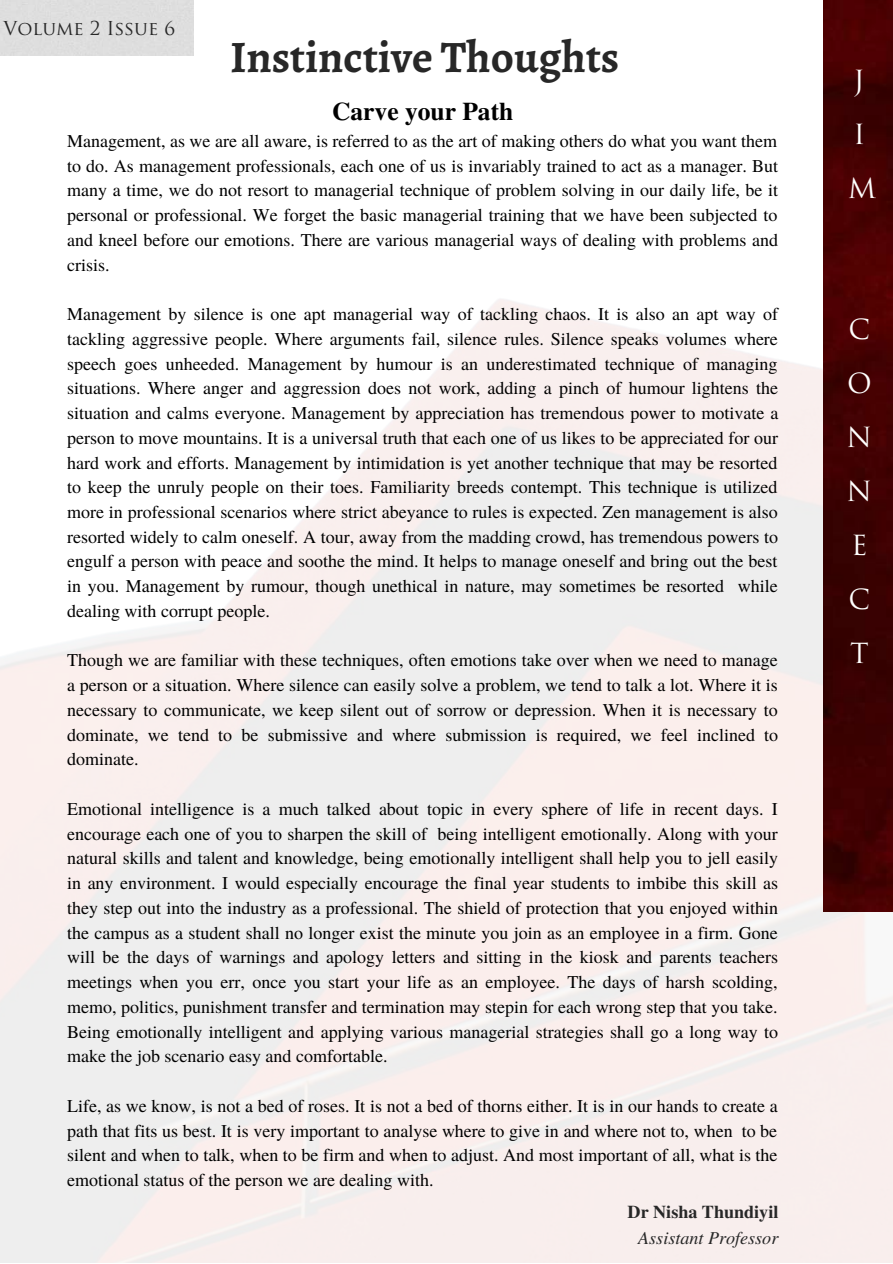
<style>
.page{position:relative;width:893px;height:1264px;background:#fff}
.page>*{position:absolute;margin:0;border:0;box-sizing:border-box;transform-origin:0 0}
.t1{font:700 45px "Alegreya";color:#272727}
.t2{font:27px/54px "Trajan Pro";color:#fffffe}
.t3{font:700 25.5px "Te X Gyre Termes";color:#000}
.t4{font:18.75px "Trajan Pro";color:#272727}
.t5{font:18px/24.8px "Te X Gyre Termes";color:#000;text-align:justify}
.t6{font:italic 18px "Te X Gyre Termes";color:#272727}
.t7{font:700 18px "Te X Gyre Termes";color:#272727}
</style>
<div class="page">
<img style="left:0;top:299px;width:892px;height:963px">
<img style="left:823px;top:0;width:69px;height:911px">
<p class="t4" style="left:3px;top:21px;width:173px">Volume 2 Issue 6</p>
<h1 class="t1" style="left:230px;top:27px;width:391px">Instinctive Thoughts</h1>
<h3 class="t3" style="left:332px;top:91px;width:183px">Carve your Path</h3>
<p class="t5" style="left:67px;top:127px;width:712px">Management, as we are all aware, is referred to as the art of making others do what you want them to do. As management professionals, each one of us is invariably trained to act as a manager. But many a time, we do not resort to managerial technique of problem solving in our daily life, be it personal or professional. We forget the basic managerial training that we have been subjected to and kneel before our emotions. There are various managerial ways of dealing with problems and crisis.</p>
<p class="t5" style="left:67px;top:301px;width:712px">Management by silence is one apt managerial way of tackling chaos. It is also an apt way of tackling aggressive people. Where arguments fail, silence rules. Silence speaks volumes where speech goes unheeded. Management by humour is an underestimated technique of managing situations. Where anger and aggression does not work, adding a pinch of humour lightens the situation and calms everyone. Management by appreciation has tremendous power to motivate a person to move mountains. It is a universal truth that each one of us likes to be appreciated for our hard work and efforts. Management by intimidation is yet another technique that may be resorted to keep the unruly people on their toes. Familiarity breeds contempt. This technique is utilized more in professional scenarios where strict abeyance to rules is expected. Zen management is also resorted widely to calm oneself. A tour, away from the madding crowd, has tremendous powers to engulf a person with peace and soothe the mind. It helps to manage oneself and bring out the best in you. Management by rumour, though unethical in nature, may sometimes be resorted while dealing with corrupt people.</p>
<p class="t5" style="left:67px;top:647px;width:712px">Though we are familiar with these techniques, often emotions take over when we need to manage a person or a situation. Where silence can easily solve a problem, we tend to talk a lot. Where it is necessary to communicate, we keep silent out of sorrow or depression. When it is necessary to dominate, we tend to be submissive and where submission is required, we feel inclined to dominate.</p>
<p class="t5" style="left:67px;top:795px;width:712px">Emotional intelligence is a much talked about topic in every sphere of life in recent days. I encourage each one of you to sharpen the skill of being intelligent emotionally. Along with your natural skills and talent and knowledge, being emotionally intelligent shall help you to jell easily in any environment. I would especially encourage the final year students to imbibe this skill as they step out into the industry as a professional. The shield of protection that you enjoyed within the campus as a student shall no longer exist the minute you join as an employee in a firm. Gone will be the days of warnings and apology letters and sitting in the kiosk and parents teachers meetings when you err, once you start your life as an employee. The days of harsh scolding, memo, politics, punishment transfer and termination may stepin for each wrong step that you take.<br>Being emotionally intelligent and applying various managerial strategies shall go a long way to make the job scenario easy and comfortable.</p>
<p class="t5" style="left:67px;top:1092px;width:712px">Life, as we know, is not a bed of roses. It is not a bed of thorns either. It is in our hands to create a path that fits us best. It is very important to analyse where to give in and where not to, when to be silent and when to talk, when to be firm and when to adjust. And most important of all, what is the emotional status of the person we are dealing with.</p>
<p class="t7" style="left:627px;top:1197px;width:152px">Dr Nisha Thundiyil</p>
<p class="t6" style="left:638px;top:1224px;width:142px">Assistant Professor</p>
<h2 class="t2" style="left:847px;top:57px;width:30px">J<br>I<br>M</h2>
<h2 class="t2" style="left:846px;top:305px;width:27px">C<br>O<br>N<br>N<br>E<br>C<br>T</h2>
</div>
